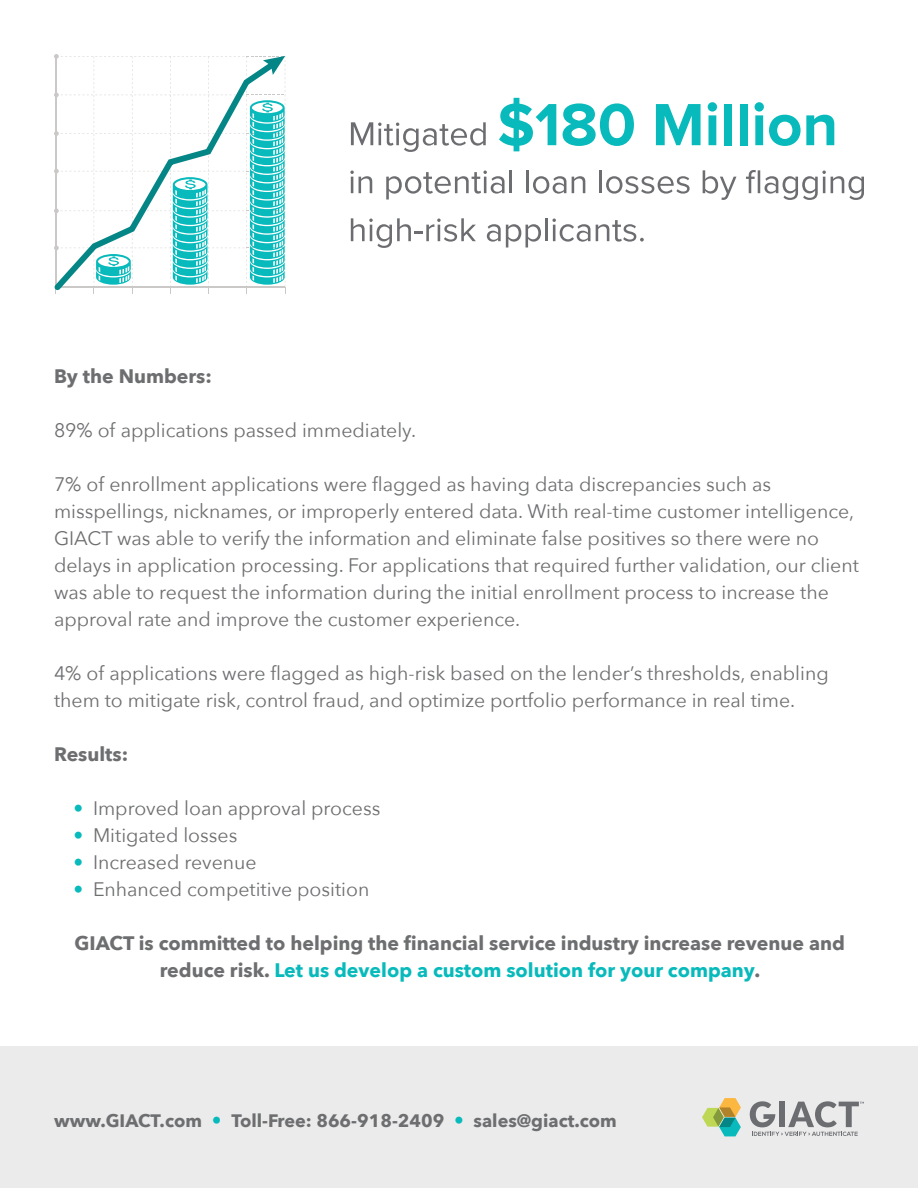
<style>
.page{position:relative;width:918px;height:1188px;background:#fff}
.page>*{position:absolute;margin:0;border:0;box-sizing:border-box;transform-origin:0 0}
.t1{font:19.5px/27px "Avenir Next";color:#6d6e70}
.t2{font:700 19.5px/27px "Avenir Next";color:#6d6e70;text-align:center}
.t3{font:700 18px "Avenir Next";color:#6d6e70}
.s1{color:#08babb}
.s2{font-weight:400;font-size:19.5px;color:#08babb}
</style>
<div class="page">
<div style="left:0;top:1047px;width:918px;height:141px;background:#ebebec"></div>
<svg style="left:351px;top:122px;width:135px;height:30px"></svg>
<svg style="left:499px;top:98px;width:57px;height:53px"></svg>
<svg style="left:563px;top:103px;width:71px;height:43px"></svg>
<svg style="left:656px;top:104px;width:45px;height:41px"></svg>
<svg style="left:708px;top:102px;width:9px;height:43px"></svg>
<div style="left:724px;top:104px;width:8px;height:41px;background:#08babb"></div>
<div style="left:740px;top:104px;width:8px;height:41px;background:#08babb"></div>
<svg style="left:755px;top:102px;width:79px;height:44px"></svg>
<svg style="left:350px;top:171px;width:22px;height:22px"></svg>
<svg style="left:386px;top:171px;width:119px;height:29px"></svg>
<hr style="left:510px;top:170px;width:2px;height:23px;background:#6c6d70">
<hr style="left:526px;top:170px;width:3px;height:23px;background:#6c6d70">
<svg style="left:533px;top:176px;width:33px;height:18px"></svg>
<svg style="left:572px;top:176px;width:13px;height:17px"></svg>
<hr style="left:599px;top:170px;width:3px;height:23px;background:#6c6d70">
<svg style="left:606px;top:176px;width:84px;height:18px"></svg>
<svg style="left:703px;top:170px;width:33px;height:30px"></svg>
<svg style="left:746px;top:170px;width:118px;height:30px"></svg>
<svg style="left:351px;top:218px;width:125px;height:30px"></svg>
<svg style="left:487px;top:224px;width:54px;height:24px"></svg>
<hr style="left:545px;top:218px;width:3px;height:23px;background:#6c6d70">
<svg style="left:552px;top:219px;width:92px;height:23px"></svg>
<svg style="left:54px;top:54px;width:232px;height:240px"></svg>
<svg style="left:702px;top:1098px;width:39px;height:38px"></svg>
<svg style="left:750px;top:1101px;width:114px;height:35px"></svg>
<p class="t2" style="left:54px;top:362px;width:159px">By the Numbers:</p>
<p class="t1" style="left:54px;top:416px;width:364px">89% of applications passed immediately.</p>
<p class="t1" style="left:54px;top:470px;width:806px">7% of enrollment applications were flagged as having data discrepancies such as misspellings, nicknames, or improperly entered data. With real-time customer intelligence, GIACT was able to verify the information and eliminate false positives so there were no delays in application processing. For applications that required further validation, our client was able to request the information during the initial enrollment process to increase the approval rate and improve the customer experience.</p>
<p class="t1" style="left:54px;top:659px;width:776px">4% of applications were flagged as high-risk based on the lender’s thresholds, enabling them to mitigate risk, control fraud, and optimize portfolio performance in real time.</p>
<p class="t2" style="left:54px;top:740px;width:76px">Results:</p>
<p class="t1" style="left:74px;top:794px;width:308px"><span class="s1">•</span> Improved loan approval process</p>
<p class="t1" style="left:74px;top:821px;width:165px"><span class="s1">•</span> Mitigated losses</p>
<p class="t1" style="left:74px;top:848px;width:185px"><span class="s1">•</span> Increased revenue</p>
<p class="t1" style="left:74px;top:875px;width:297px"><span class="s1">•</span> Enhanced competitive position</p>
<p class="t2" style="left:75px;top:929px;width:772px">GIACT is committed to helping the financial service industry increase revenue and reduce risk. <span class="s1">Let us develop a custom solution for your company</span>.</p>
<p class="t3" style="left:54px;top:1105px;width:564px">www.GIACT.com <span class="s2">•</span> Toll-Free: 866-918-2409 <span class="s2">•</span> sales@giact.com</p>
</div>
